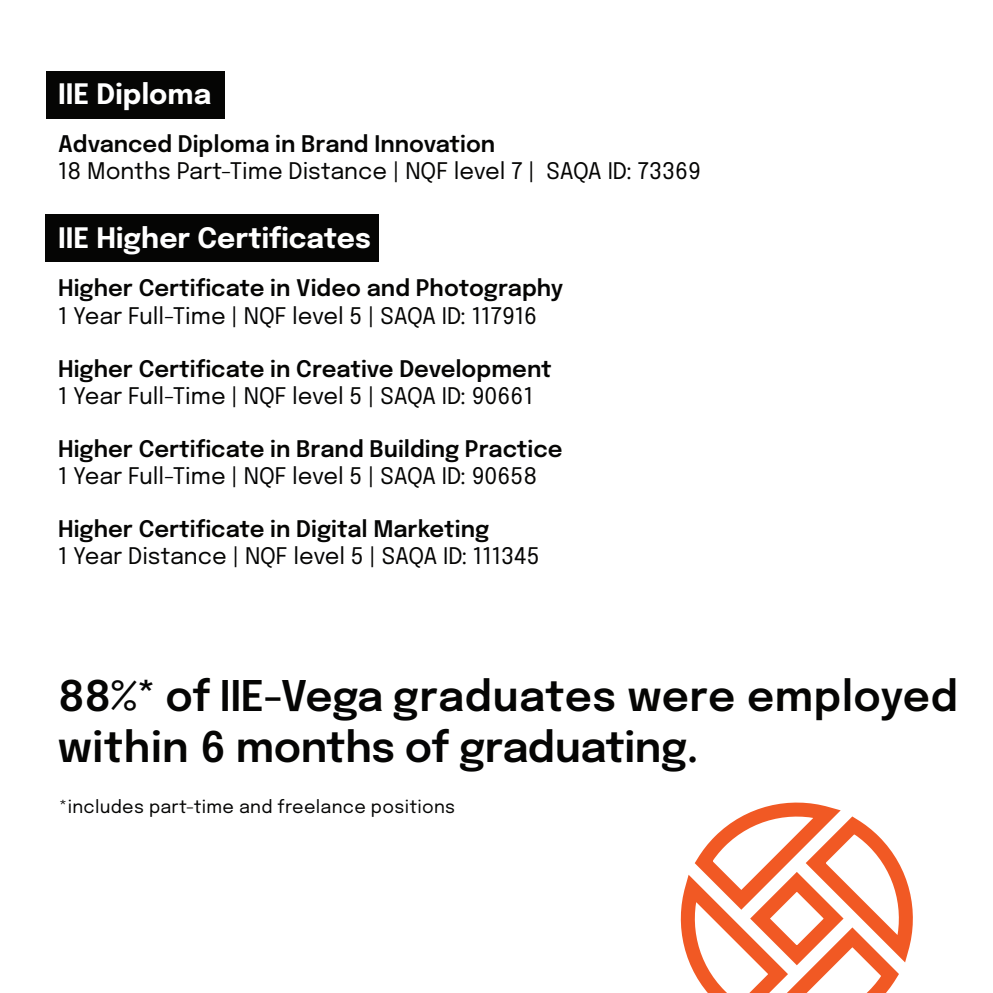
<style>
.page{position:relative;width:993px;height:993px;background:#fff}
.page>*{position:absolute;margin:0;border:0;box-sizing:border-box;transform-origin:0 0}
.t1{font:600 42px/51.6px "Epilogue";letter-spacing:-.01em;color:#050504}
.t2{font:700 28px "Epilogue";color:#fff}
.t3{font:22.75px "Epilogue";color:#050504}
.t4{font:600 22.75px "Epilogue";color:#050504}
.t5{font:17.85px "Epilogue";letter-spacing:.015em;color:#050504}
</style>
<div class="page">
<div style="left:46px;top:71px;width:178px;height:47px;background:#050504"></div>
<div style="left:46px;top:214px;width:333px;height:48px;background:#050504"></div>
<svg style="left:680px;top:802px;width:233px;height:190px"></svg>
<p class="t2" style="left:58px;top:74px;width:154px">IIE Diploma</p>
<p class="t4" style="left:58px;top:128px;width:438px">Advanced Diploma in Brand Innovation</p>
<p class="t3" style="left:58px;top:155px;width:644px">18 Months Part-Time Distance | NQF level 7 | SAQA ID: 73369</p>
<p class="t2" style="left:58px;top:218px;width:314px">IIE Higher Certificates</p>
<p class="t4" style="left:58px;top:272px;width:506px">Higher Certificate in Video and Photography</p>
<p class="t3" style="left:58px;top:299px;width:480px">1 Year Full-Time | NQF level 5 | SAQA ID: 117916</p>
<p class="t4" style="left:58px;top:352px;width:495px">Higher Certificate in Creative Development</p>
<p class="t3" style="left:58px;top:379px;width:476px">1 Year Full-Time | NQF level 5 | SAQA ID: 90661</p>
<p class="t4" style="left:58px;top:432px;width:505px">Higher Certificate in Brand Building Practice</p>
<p class="t3" style="left:58px;top:459px;width:480px">1 Year Full-Time | NQF level 5 | SAQA ID: 90658</p>
<p class="t4" style="left:58px;top:512px;width:432px">Higher Certificate in Digital Marketing</p>
<p class="t3" style="left:58px;top:540px;width:482px">1 Year Distance | NQF level 5 | SAQA ID: 111345</p>
<h1 class="t1" style="left:58px;top:667px;width:901px">88%* of IIE-Vega graduates were employed within 6 months of graduating.</h1>
<p class="t5" style="left:59px;top:793px;width:397px">*includes part-time and freelance positions</p>
</div>
